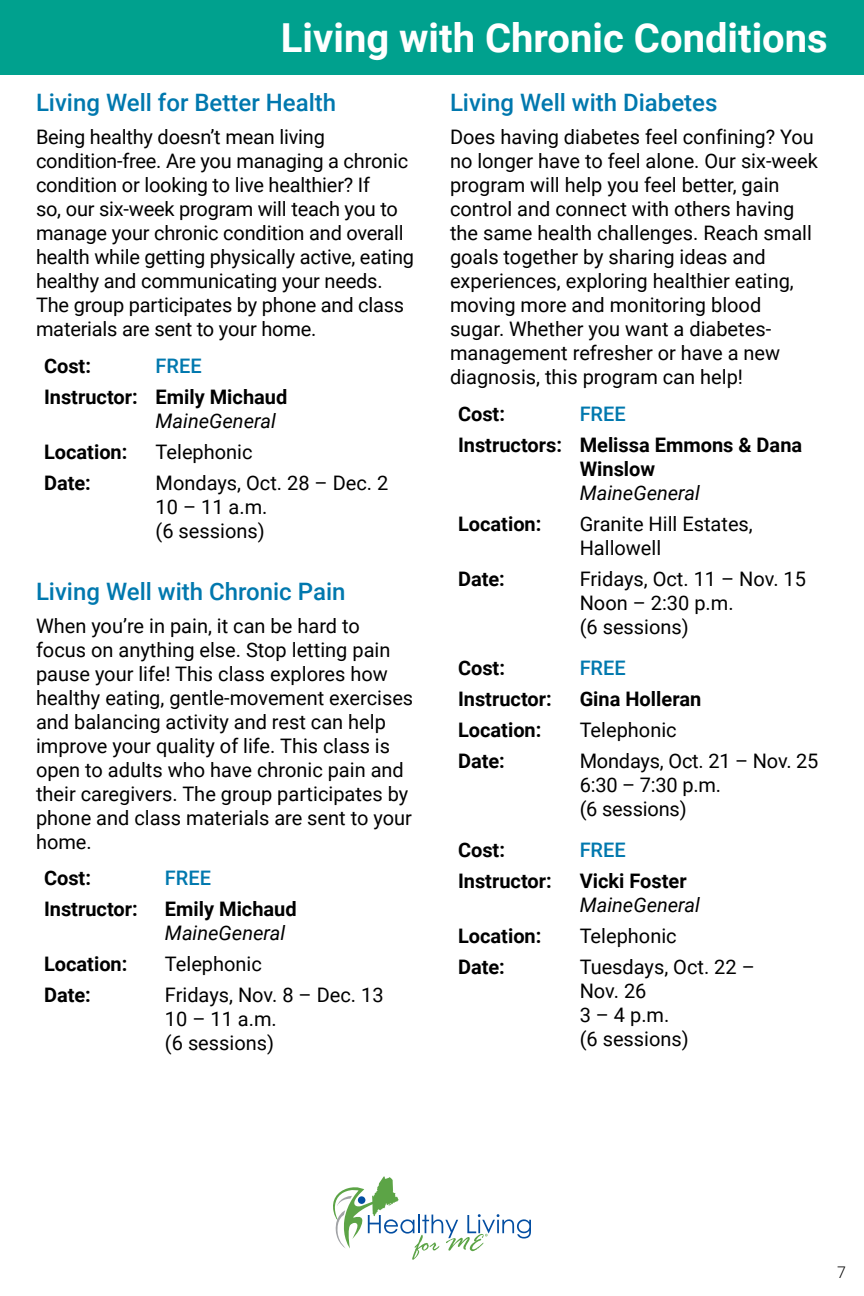
<style>
.page{position:relative;width:864px;height:1296px;background:#fff}
.page>*{position:absolute;margin:0;border:0;box-sizing:border-box;transform-origin:0 0}
.Section{font:700 40px "Roboto";color:#fff}
.TOC_Subsection{font:500 24px "Roboto";color:#0078ae}
.Body{font:20px/24px "Roboto";color:#000}
.Body-2{font:700 20px/24px "Roboto";color:#000}
.Body-3{font:italic 20px/24px "Roboto";color:#000}
.Body-4{font:500 20px "Roboto";color:#0078ae}
.t1{font:300 16px "Roboto";color:#000}
.s1{font-weight:400;font-style:italic}
.s2{font-weight:700;font-style:normal}
</style>
<div class="page">
<div style="left:0;top:0;width:864px;height:75px;background:#00a18e"></div>
<svg style="left:333px;top:1176px;width:198px;height:84px"></svg>
<p class="Section" style="left:281px;top:10px;width:548px">Living with Chronic Conditions</p>
<p class="TOC_Subsection" style="left:450px;top:86px;width:269px">Living Well with Diabetes</p>
<p class="Body" style="left:450px;top:124px;width:369px">Does having diabetes feel confining? You no longer have to feel alone. Our six-week program will help you feel better, gain control and connect with others having the same health challenges. Reach small goals together by sharing ideas and experiences, exploring healthier eating, moving more and monitoring blood<br>sugar. Whether you want a diabetes&shy;management refresher or have a new diagnosis, this program can help!</p>
<p class="Body-2" style="left:458px;top:401px;width:49px">Cost:</p>
<p class="Body-4" style="left:580px;top:400px;width:48px">FREE</p>
<p class="Body-2" style="left:458px;top:432px;width:105px">Instructors:</p>
<p class="Body-2" style="left:580px;top:432px;width:224px">Melissa Emmons &amp; Dana<br>Winslow<br><span class="s1">MaineGeneral</span></p>
<p class="Body-2" style="left:458px;top:511px;width:85px">Location:</p>
<p class="Body" style="left:580px;top:511px;width:175px">Granite Hill Estates,<br>Hallowell</p>
<p class="Body-2" style="left:458px;top:566px;width:48px">Date:</p>
<p class="Body" style="left:580px;top:566px;width:228px">Fridays, Oct. 11 – Nov. 15<br>Noon – 2:30 p.m.<br>(6 sessions)</p>
<p class="Body-2" style="left:458px;top:655px;width:49px">Cost:</p>
<p class="Body-4" style="left:580px;top:654px;width:48px">FREE</p>
<p class="Body-2" style="left:458px;top:686px;width:95px">Instructor:</p>
<p class="Body-2" style="left:580px;top:686px;width:123px">Gina Holleran</p>
<p class="Body-2" style="left:458px;top:717px;width:85px">Location:</p>
<p class="Body" style="left:580px;top:717px;width:99px">Telephonic</p>
<p class="Body-2" style="left:458px;top:748px;width:48px">Date:</p>
<p class="Body" style="left:580px;top:748px;width:240px">Mondays, Oct. 21 – Nov. 25<br>6:30 – 7:30 p.m.<br>(6 sessions)</p>
<p class="Body-2" style="left:458px;top:837px;width:49px">Cost:</p>
<p class="Body-4" style="left:580px;top:836px;width:48px">FREE</p>
<p class="Body-2" style="left:458px;top:868px;width:95px">Instructor:</p>
<p class="Body-3" style="left:580px;top:868px;width:122px"><span class="s2">Vicki Foster<br></span>MaineGeneral</p>
<p class="Body-2" style="left:458px;top:923px;width:85px">Location:</p>
<p class="Body" style="left:580px;top:923px;width:99px">Telephonic</p>
<p class="Body-2" style="left:458px;top:954px;width:48px">Date:</p>
<p class="Body" style="left:580px;top:954px;width:177px">Tuesdays, Oct. 22 –<br>Nov. 26<br>3 – 4 p.m.<br>(6 sessions)</p>
<p class="TOC_Subsection" style="left:36px;top:86px;width:302px">Living Well for Better Health</p>
<p class="Body" style="left:36px;top:124px;width:380px">Being healthy doesn’t mean living condition-free. Are you managing a chronic condition or looking to live healthier? If<br>so, our six-week program will teach you to manage your chronic condition and overall health while getting physically active, eating healthy and communicating your needs.<br>The group participates by phone and class materials are sent to your home.</p>
<p class="Body-2" style="left:44px;top:353px;width:49px">Cost:</p>
<p class="Body-4" style="left:156px;top:352px;width:48px">FREE</p>
<p class="Body-2" style="left:44px;top:384px;width:95px">Instructor:</p>
<p class="Body-2" style="left:156px;top:384px;width:133px">Emily Michaud<br><span class="s1">MaineGeneral</span></p>
<p class="Body-2" style="left:44px;top:439px;width:85px">Location:</p>
<p class="Body" style="left:156px;top:439px;width:99px">Telephonic</p>
<p class="Body-2" style="left:44px;top:470px;width:48px">Date:</p>
<p class="Body" style="left:156px;top:470px;width:234px">Mondays, Oct. 28 – Dec. 2<br>10 – 11 a.m.<br>(6 sessions)</p>
<p class="TOC_Subsection" style="left:36px;top:574px;width:311px">Living Well with Chronic Pain</p>
<p class="Body" style="left:36px;top:613px;width:379px">When you’re in pain, it can be hard to focus on anything else. Stop letting pain pause your life! This class explores how healthy eating, gentle-movement exercises and balancing activity and rest can help improve your quality of life. This class is open to adults who have chronic pain and their caregivers. The group participates by phone and class materials are sent to your home.</p>
<p class="Body-2" style="left:44px;top:866px;width:49px">Cost:</p>
<p class="Body-4" style="left:165px;top:864px;width:48px">FREE</p>
<p class="Body-2" style="left:44px;top:897px;width:95px">Instructor:</p>
<p class="Body-2" style="left:165px;top:897px;width:133px">Emily Michaud<br><span class="s1">MaineGeneral</span></p>
<p class="Body-2" style="left:44px;top:952px;width:85px">Location:</p>
<p class="Body" style="left:165px;top:952px;width:99px">Telephonic</p>
<p class="Body-2" style="left:44px;top:983px;width:48px">Date:</p>
<p class="Body" style="left:165px;top:983px;width:220px">Fridays, Nov. 8 – Dec. 13<br>10 – 11 a.m.<br>(6 sessions)</p>
<p class="t1" style="left:837px;top:1261px;width:10px">7</p>
</div>
